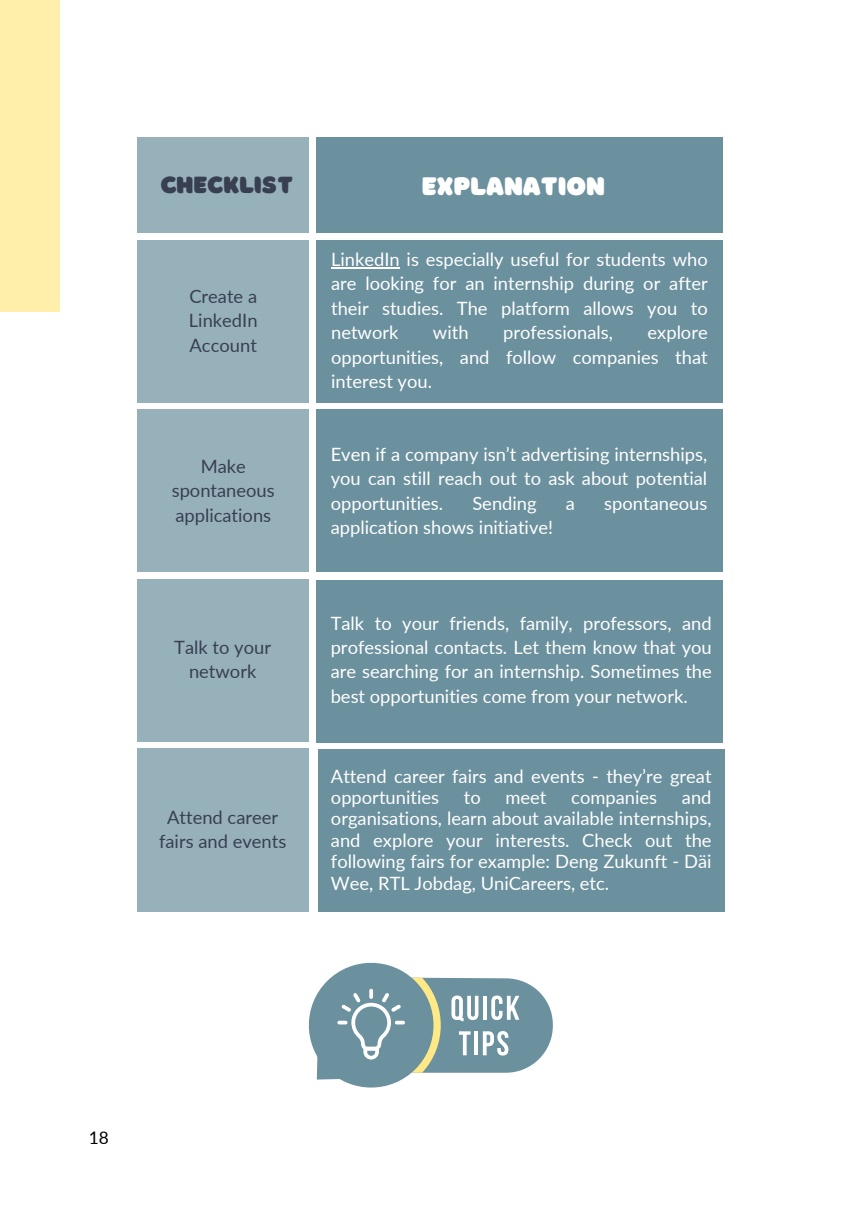
<style>
.page{position:relative;width:861px;height:1214px;background:#fff}
.page>*{position:absolute;margin:0;border:0;box-sizing:border-box;transform-origin:0 0}
.t1{font:26.4px "Borsok";color:#fff}
.t2{font:24.4px "Borsok";color:#383f51}
.t3{font:18.4px/24.4px "Lato";color:#fff;text-align:justify}
.t4{font:18.4px/24.4px "Lato";color:#383f51;text-align:center}
.t5{font:17.4px "Lato";color:#000}
</style>
<div class="page">
<div style="left:316px;top:137px;width:407px;height:95px;background:#6b909e"></div>
<div style="left:137px;top:137px;width:172px;height:95px;background:#97b1bb"></div>
<div style="left:138px;top:579px;width:171px;height:163px;background:#97b1bb"></div>
<div style="left:138px;top:748px;width:171px;height:163px;background:#97b1bb"></div>
<div style="left:316px;top:580px;width:407px;height:162px;background:#6b909e"></div>
<div style="left:318px;top:750px;width:407px;height:162px;background:#6b909e"></div>
<div style="left:0;top:0;width:59px;height:311px;background:#ffefab"></div>
<div style="left:137px;top:410px;width:172px;height:161px;background:#97b1bb"></div>
<div style="left:317px;top:410px;width:406px;height:161px;background:#6b909e"></div>
<svg style="left:309px;top:962px;width:244px;height:125px"></svg>
<div style="left:137px;top:240px;width:172px;height:162px;background:#97b1bb"></div>
<div style="left:317px;top:240px;width:406px;height:162px;background:#6b909e"></div>
<hr style="left:331px;top:267px;width:69px;height:2px;background:#fff">
<h1 class="t2" style="left:160px;top:171px;width:134px">CHECKLIST</h1>
<p class="t4" style="left:189px;top:283px;width:70px;text-align:justify">Create a LinkedIn Account</p>
<p class="t4" style="left:172px;top:453px;width:105px">Make spontaneous applications</p>
<p class="t4" style="left:174px;top:634px;width:98px">Talk to your network</p>
<p class="t4" style="left:159px;top:804px;width:129px">Attend career fairs and events</p>
<p class="t1" style="left:422px;top:170px;width:185px">EXPLANATION</p>
<p class="t3" style="left:331px;top:247px;width:378px">LinkedIn is especially useful for students who are looking for an internship during or after their studies. The platform allows you to network</p>
<p class="t3" style="left:331px;top:320px;width:378px;text-indent:316px">explore opportunities, and follow companies that interest you.</p>
<p class="t3" style="left:433px;top:320px;width:37px">with</p>
<p class="t3" style="left:503px;top:320px;width:111px">professionals,</p>
<p class="t3" style="left:331px;top:441px;width:378px">Even if a company isn’t advertising internships, you can still reach out to ask about potential opportunities.</p>
<p class="t3" style="left:472px;top:490px;width:66px">Sending</p>
<p class="t3" style="left:566px;top:490px;width:11px">a</p>
<p class="t3" style="left:604px;top:490px;width:105px">spontaneous</p>
<p class="t3" style="left:331px;top:514px;width:224px">application shows initiative!</p>
<p class="t3" style="left:331px;top:610px;width:383px">Talk to your friends, family, professors, and professional contacts. Let them know that you are searching for an internship. Sometimes the best opportunities come from your network.</p>
<p class="t3" style="left:331px;top:764px;width:382px;line-height:21.4px">Attend career fairs and events - they’re great opportunities</p>
<p class="t3" style="left:331px;top:786px;width:382px;line-height:21.4px;text-indent:351px">and organisations, learn about available internships, and explore your interests. Check out the following fairs for example: Deng Zukunft - Däi Wee, RTL Jobdag, UniCareers, etc.</p>
<p class="t3" style="left:464px;top:784px;width:18px">to</p>
<p class="t3" style="left:506px;top:784px;width:43px">meet</p>
<p class="t3" style="left:571px;top:784px;width:87px">companies</p>
<h1 class="t5" style="left:89px;top:1127px;width:22px">18</h1>
</div>
